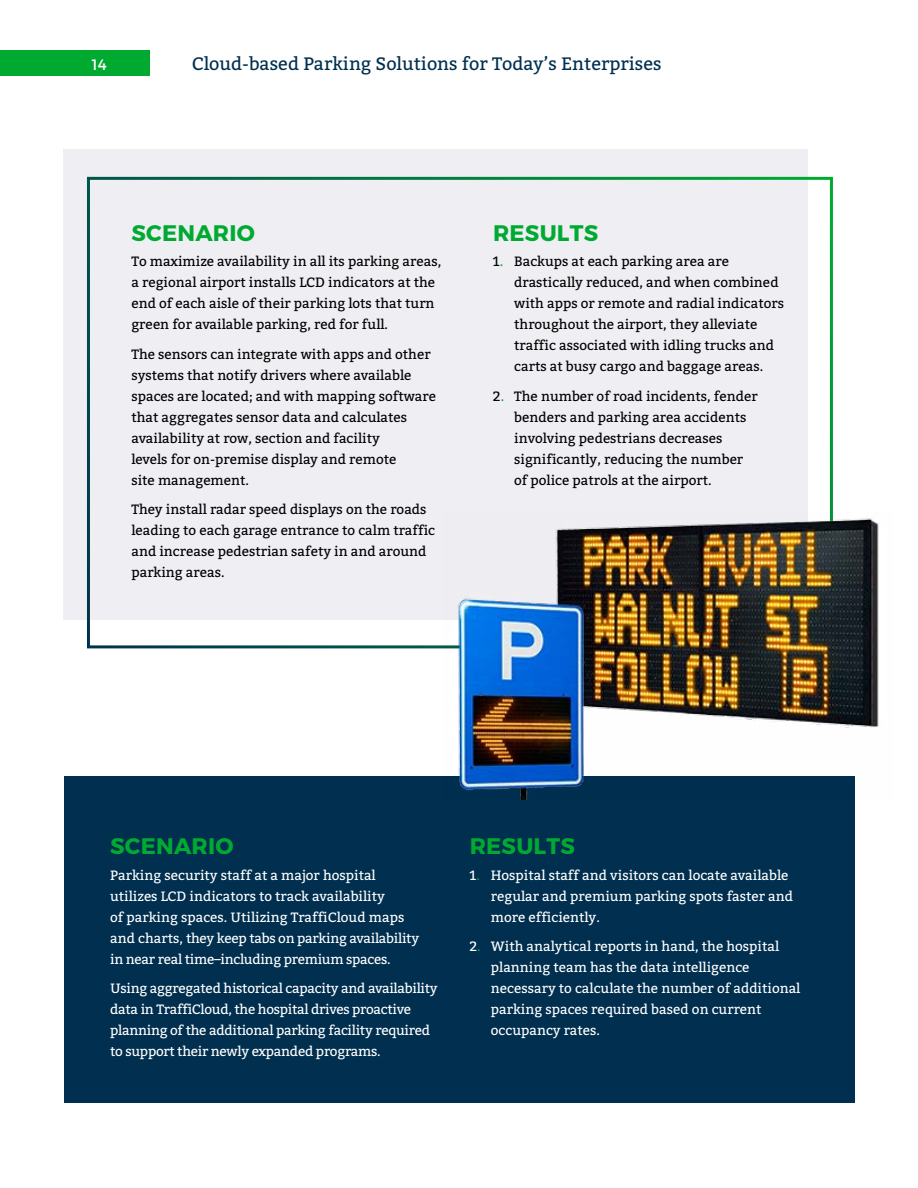
<style>
.page{position:relative;width:918px;height:1188px;background:#fff}
.page>*{position:absolute;margin:0;border:0;box-sizing:border-box;transform-origin:0 0}
.t1{font:700 22.5px "Montserrat";letter-spacing:.01em;color:#00aa31}
.t2{font:18px "Bitter";color:#002f4f}
.t3{font:15px "Montserrat";color:#fff}
.t4{font:13.5px/21px "Bitter";color:#000}
.t5{font:13.5px/21px "Bitter";color:#fff}
.t6{font:13.5px/21px "Bitter";letter-spacing:-.02em;color:#fff}
.s1{color:#00aa31}
</style>
<div class="page">
<div style="left:0;top:50px;width:149px;height:26px;background:#00aa31"></div>
<div style="left:64px;top:149px;width:744px;height:471px;background:#eeeef3"></div>
<div style="left:87px;top:177px;width:746px;height:471px;border:3px solid #fff"></div>
<div style="left:64px;top:776px;width:790px;height:327px;background:#002f4f"></div>
<img style="left:443px;top:512px;width:436px;height:288px">
<p class="t3" style="left:92px;top:56px;width:16px">14</p>
<h2 class="t2" style="left:192px;top:50px;width:471px">Cloud-based Parking Solutions for Today’s Enterprises</h2>
<h1 class="t1" style="left:132px;top:219px;width:125px">SCENARIO</h1>
<p class="t4" style="left:131px;top:251px;width:311px">To maximize availability in all its parking areas, a regional airport installs LCD indicators at the end of each aisle of their parking lots that turn green for available parking, red for full.</p>
<p class="t4" style="left:131px;top:343px;width:306px">The sensors can integrate with apps and other systems that notify drivers where available spaces are located; and with mapping software that aggregates sensor data and calculates availability at row, section and facility<br>levels for on-premise display and remote<br>site management.</p>
<p class="t4" style="left:131px;top:499px;width:305px">They install radar speed displays on the roads leading to each garage entrance to calm traffic and increase pedestrian safety in and around parking areas.</p>
<h1 class="t1" style="left:493px;top:219px;width:107px">RESULTS</h1>
<p class="t4" style="left:514px;top:251px;width:271px;text-indent:-21px">1<span class="s1">.</span> Backups at each parking area are drastically reduced, and when combined with apps or remote and radial indicators throughout the airport, they alleviate traffic associated with idling trucks and carts at busy cargo and baggage areas.</p>
<p class="t4" style="left:514px;top:385px;width:245px;text-indent:-21px">2<span class="s1">.</span> The number of road incidents, fender benders and parking area accidents involving pedestrians decreases significantly, reducing the number of police patrols at the airport.</p>
<h1 class="t1" style="left:110px;top:833px;width:125px">SCENARIO</h1>
<p class="t5" style="left:110px;top:864px;width:310px">Parking security staff at a major hospital utilizes LCD indicators to track availability<br>of parking spaces. Utilizing TraffiCloud maps and charts, they keep tabs on parking availability in near real time–including premium spaces.</p>
<p class="t6" style="left:110px;top:978px;width:329px">Using aggregated historical capacity and availability data in TraffiCloud, the hospital drives proactive planning of the additional parking facility required to support their newly expanded programs.</p>
<h1 class="t1" style="left:470px;top:833px;width:107px">RESULTS</h1>
<p class="t5" style="left:491px;top:864px;width:304px;text-indent:-21px">1<span class="s1">.</span> Hospital staff and visitors can locate available regular and premium parking spots faster and more efficiently.</p>
<p class="t5" style="left:491px;top:936px;width:311px;text-indent:-21px">2<span class="s1">.</span> With analytical reports in hand, the hospital planning team has the data intelligence necessary to calculate the number of additional parking spaces required based on current occupancy rates.</p>
</div>
